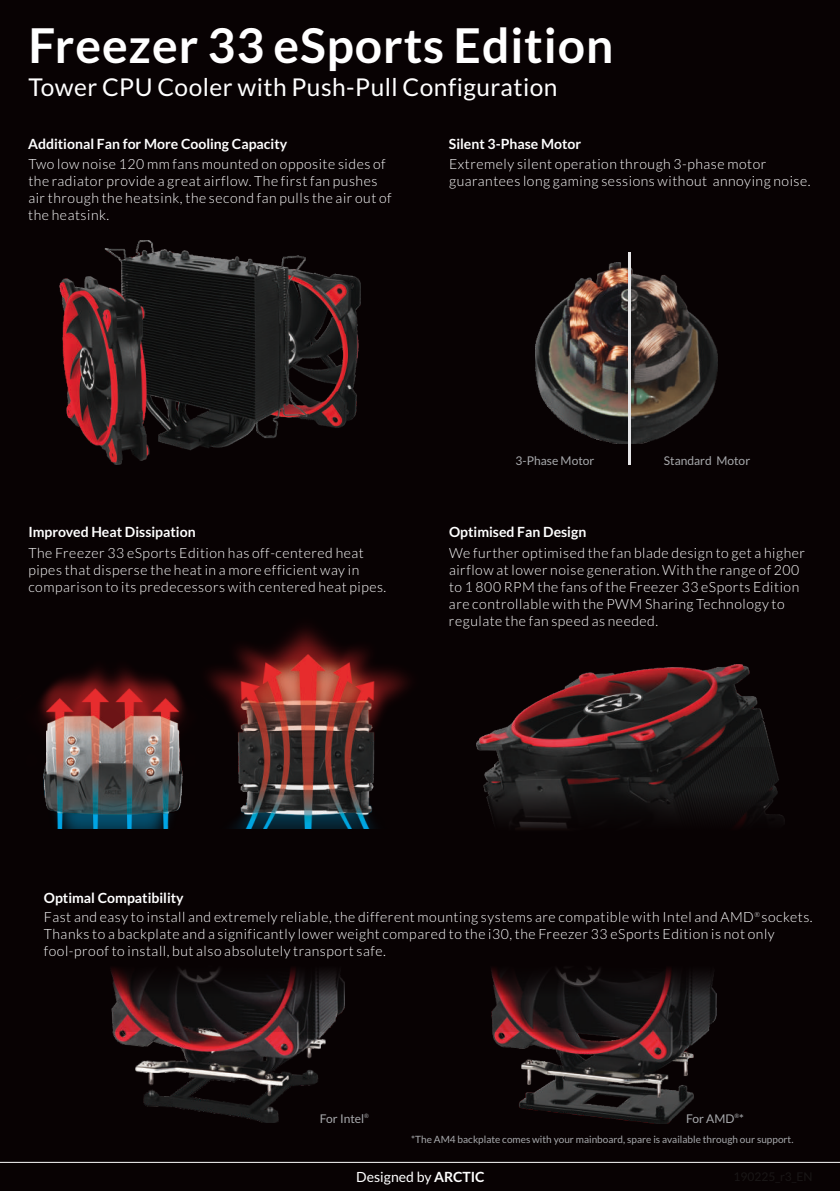
<style>
.page{position:relative;width:840px;height:1191px;background:#fff}
.page>*{position:absolute;margin:0;border:0;box-sizing:border-box;transform-origin:0 0}
.t1{font:700 48px "Lato";letter-spacing:.02em;color:#fff}
.t2{font:24.4px "Lato";letter-spacing:.02em;color:#fff}
.t3{font:300 14px/16.8px "Lato";letter-spacing:.04em;color:#fff}
.t4{font:700 14px "Lato";color:#fff}
.t5{font:14px "Lato";color:#fff}
.t6{font:12px "Lato";color:#a7a9ac}
.t7{font:10px "Lato";color:#a7a9ac}
.t8{font:300 7px "Lato";color:#fff}
.t9{font:6px "Lato";color:#a7a9ac}
.s1{font-weight:700}
</style>
<div class="page">
<div style="left:0;top:0;width:839px;height:1190px;background:#080203"></div>
<img style="left:112px;top:1031px;width:215px;height:91px">
<hr style="left:0;top:1161px;width:839px;height:1px;background:#fff">
<img style="left:535px;top:263px;width:181px;height:180px">
<hr style="left:627px;top:252px;width:3px;height:212px;background:#e6e6e8">
<img style="left:476px;top:664px;width:295px;height:83px">
<svg style="left:476px;top:747px;width:309px;height:82px;fill:#151314"></svg>
<img style="left:60px;top:240px;width:300px;height:224px">
<img style="left:38px;top:626px;width:372px;height:202px">
<img style="left:492px;top:1031px;width:217px;height:92px">
<svg style="left:111px;top:968px;width:606px;height:63px"></svg>
<h1 class="t1" style="left:28px;top:24px;width:586px">Freezer 33 eSports Edition</h1>
<h2 class="t2" style="left:28px;top:76px;width:530px">Tower CPU Cooler with Push-Pull Configuration</h2>
<p class="t4" style="left:28px;top:137px;width:260px">Additional Fan for More Cooling Capacity</p>
<p class="t3" style="left:28px;top:157px;width:364px">Two low noise 120 mm fans mounted on opposite sides of the radiator provide a great airflow. The first fan pushes air through the heatsink, the second fan pulls the air out of the heatsink.</p>
<p class="t4" style="left:448px;top:137px;width:134px">Silent 3-Phase Motor</p>
<p class="t3" style="left:449px;top:157px;width:363px">Extremely silent operation through 3-phase motor guarantees long gaming sessions without annoying noise.</p>
<p class="t4" style="left:28px;top:525px;width:169px">Improved Heat Dissipation</p>
<p class="t3" style="left:28px;top:546px;width:359px">The Freezer 33 eSports Edition has off-centered heat pipes that disperse the heat in a more efficient way in comparison to its predecessors with centered heat pipes.</p>
<p class="t6" style="left:515px;top:455px;width:80px">3-Phase Motor</p>
<p class="t6" style="left:663px;top:455px;width:88px">Standard Motor</p>
<p class="t4" style="left:449px;top:525px;width:139px">Optimised Fan Design</p>
<p class="t3" style="left:448px;top:546px;width:357px">We further optimised the fan blade design to get a higher airflow at lower noise generation. With the range of 200 to 1 800 RPM the fans of the Freezer 33 eSports Edition are controllable with the PWM Sharing Technology to regulate the fan speed as needed.</p>
<p class="t4" style="left:44px;top:891px;width:141px">Optimal Compatibility</p>
<p class="t3" style="left:44px;top:909px;width:770px">Fast and easy to install and extremely reliable, the different mounting systems are compatible with Intel and AMD sockets.<br>Thanks to a backplate and a significantly lower weight compared to the i30, the Freezer 33 eSports Edition is not only fool-proof to install, but also absolutely transport safe.</p>
<p class="t8" style="left:754px;top:911px;width:7px">®</p>
<p class="t6" style="left:319px;top:1113px;width:46px">For Intel</p>
<p class="t9" style="left:364px;top:1113px;width:6px">®</p>
<p class="t6" style="left:685px;top:1113px;width:60px">For AMD *</p>
<p class="t9" style="left:734px;top:1113px;width:6px">®</p>
<p class="t7" style="left:411px;top:1134px;width:383px">*The AM4 backplate comes with your mainboard, spare is available through our support.</p>
<p class="t5" style="left:356px;top:1170px;width:130px">Designed by <span class="s1">ARCTIC</span></p>
</div>
